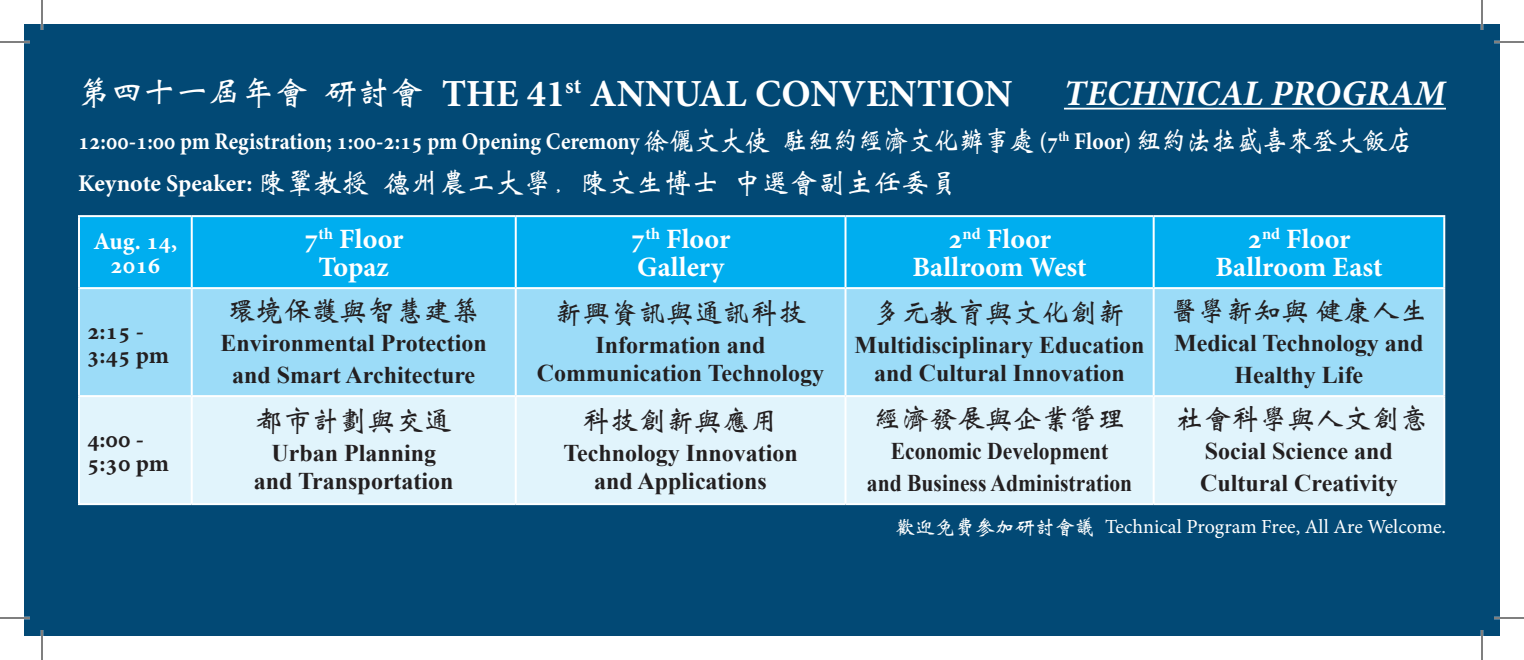
<style>
.page{position:relative;width:1524px;height:660px;background:#fff}
.page>*{position:absolute;margin:0;border:0;box-sizing:border-box;transform-origin:0 0}
.t1{font:700 38.4px "Minion Pro";color:#fff}
.t2{font:italic 700 36px "Minion Pro";color:#fff}
.t3{font:700 32.8px "Wei Bei";color:#fff}
.t4{font:700 28px "Minion Pro";letter-spacing:.005em;color:#fff}
.t5{font:700 28px "Wei Bei";color:#231f20}
.t6{font:700 28px "Wei Bei";color:#fff}
.t7{font:700 24px/32px "Times New Roman";color:#231f20;text-align:center}
.t8{font:700 24px "Minion Pro";color:#fff;scale:.9 1}
.t9{font:700 24px "Times New Roman";color:#231f20;scale:.9 1}
.t10{font:700 24px "Minion Pro";color:#231f20}
.t11{font:700 24px "Minion Pro";color:#fff}
.t12{font:20px "Minion Pro";color:#fff}
.s1{font-family:"Wei Bei";font-size:28px}
.s2{font-family:"Minion Pro";font-size:24px}
.s3{font-family:"Wei Bei";font-weight:700}
</style>
<div class="page">
<div style="left:24px;top:24px;width:1476px;height:612px;background:#024975"></div>
<hr style="left:1064px;top:108px;width:382px;height:2px;background:#fff">
<div style="left:80px;top:217px;width:1363px;height:70px;background:#00aeef"></div>
<div style="left:80px;top:289px;width:1363px;height:106px;background:#9cdcf8"></div>
<div style="left:80px;top:397px;width:1363px;height:106px;background:#e1f4fc"></div>
<hr style="left:78px;top:215px;width:114px;height:2px;background:#fff">
<hr style="left:78px;top:217px;width:2px;height:70px;background:#fff">
<hr style="left:192px;top:215px;width:324px;height:2px;background:#fff">
<hr style="left:191px;top:217px;width:2px;height:70px;background:#fff">
<hr style="left:516px;top:215px;width:330px;height:2px;background:#fff">
<hr style="left:515px;top:217px;width:2px;height:70px;background:#fff">
<hr style="left:846px;top:215px;width:308px;height:2px;background:#fff">
<hr style="left:845px;top:217px;width:2px;height:70px;background:#fff">
<hr style="left:1154px;top:215px;width:291px;height:2px;background:#fff">
<hr style="left:1153px;top:217px;width:2px;height:70px;background:#fff">
<hr style="left:1443px;top:217px;width:2px;height:70px;background:#fff">
<hr style="left:78px;top:287px;width:114px;height:2px;background:#fff">
<hr style="left:78px;top:289px;width:2px;height:106px;background:#fff">
<hr style="left:192px;top:287px;width:324px;height:2px;background:#fff">
<hr style="left:191px;top:289px;width:2px;height:106px;background:#fff">
<hr style="left:516px;top:287px;width:330px;height:2px;background:#fff">
<hr style="left:515px;top:289px;width:2px;height:106px;background:#fff">
<hr style="left:846px;top:287px;width:308px;height:2px;background:#fff">
<hr style="left:845px;top:289px;width:2px;height:106px;background:#fff">
<hr style="left:1154px;top:287px;width:291px;height:2px;background:#fff">
<hr style="left:1153px;top:289px;width:2px;height:106px;background:#fff">
<hr style="left:1443px;top:289px;width:2px;height:106px;background:#fff">
<hr style="left:78px;top:395px;width:114px;height:2px;background:#fff">
<hr style="left:78px;top:397px;width:2px;height:106px;background:#fff">
<hr style="left:192px;top:395px;width:324px;height:2px;background:#fff">
<hr style="left:191px;top:397px;width:2px;height:106px;background:#fff">
<hr style="left:516px;top:395px;width:330px;height:2px;background:#fff">
<hr style="left:515px;top:397px;width:2px;height:106px;background:#fff">
<hr style="left:846px;top:395px;width:308px;height:2px;background:#fff">
<hr style="left:845px;top:397px;width:2px;height:106px;background:#fff">
<hr style="left:1154px;top:395px;width:291px;height:2px;background:#fff">
<hr style="left:1153px;top:397px;width:2px;height:106px;background:#fff">
<hr style="left:1443px;top:397px;width:2px;height:106px;background:#fff">
<hr style="left:78px;top:503px;width:114px;height:2px;background:#fff">
<hr style="left:192px;top:503px;width:324px;height:2px;background:#fff">
<hr style="left:516px;top:503px;width:330px;height:2px;background:#fff">
<hr style="left:846px;top:503px;width:308px;height:2px;background:#fff">
<hr style="left:1154px;top:503px;width:291px;height:2px;background:#fff">
<hr style="left:0;top:41px;width:30px;height:2px;background:#fff">
<hr style="left:1494px;top:41px;width:30px;height:2px;background:#fff">
<hr style="left:0;top:617px;width:30px;height:2px;background:#fff">
<hr style="left:1494px;top:617px;width:30px;height:2px;background:#fff">
<hr style="left:41px;top:0;width:2px;height:30px;background:#fff">
<hr style="left:41px;top:630px;width:2px;height:30px;background:#fff">
<hr style="left:1481px;top:0;width:2px;height:30px;background:#fff">
<hr style="left:1481px;top:630px;width:2px;height:30px;background:#fff">
<hr style="left:0;top:42px;width:30px;height:1px;background:#000">
<hr style="left:1494px;top:42px;width:30px;height:1px;background:#000">
<hr style="left:0;top:618px;width:30px;height:1px;background:#000">
<hr style="left:1494px;top:618px;width:30px;height:1px;background:#000">
<hr style="left:42px;top:0;width:1px;height:30px;background:#000">
<hr style="left:42px;top:630px;width:1px;height:30px;background:#000">
<hr style="left:1482px;top:0;width:1px;height:30px;background:#000">
<hr style="left:1482px;top:630px;width:1px;height:30px;background:#000">
<p class="t3" style="left:78px;top:76px;width:347px">第四十一屆年會 研討會</p>
<p class="t1" style="left:442px;top:67px;width:573px">THE 41<sup>st</sup> ANNUAL CONVENTION</p>
<p class="t2" style="left:1064px;top:68px;width:384px">TECHNICAL PROGRAM</p>
<p class="t8" style="left:78px;top:124px;width:1485px">12:00-1:00 pm Registration; 1:00-2:15 pm Opening Ceremony <span class="s1">徐儷文大使 駐紐約經濟文化辦事處</span> (7<sup>th</sup> Floor) <span class="s1">紐約法拉盛喜來登大飯店</span></p>
<p class="t6" style="left:78px;top:169px;width:881px"><span class="s2">Keynote Speaker:</span> 陳鞏教授 德州農工大學, 陳文生博士 中選會副主任委員</p>
<p class="t11" style="left:93px;top:224px;width:85px">Aug. 14,</p>
<p class="t11" style="left:110px;top:248px;width:52px">2016</p>
<p class="t4" style="left:304px;top:220px;width:101px">7<sup>th</sup> Floor</p>
<p class="t4" style="left:318px;top:248px;width:72px">Topaz</p>
<p class="t4" style="left:631px;top:220px;width:101px">7<sup>th</sup> Floor</p>
<p class="t4" style="left:637px;top:248px;width:89px">Gallery</p>
<p class="t4" style="left:948px;top:220px;width:105px">2<sup>nd</sup> Floor</p>
<p class="t4" style="left:912px;top:248px;width:176px">Ballroom West</p>
<p class="t4" style="left:1247px;top:220px;width:105px">2<sup>nd</sup> Floor</p>
<p class="t4" style="left:1215px;top:248px;width:169px">Ballroom East</p>
<p class="t10" style="left:87px;top:314px;width:59px">2:15 -</p>
<p class="t10" style="left:87px;top:338px;width:84px">3:45 pm</p>
<p class="t10" style="left:87px;top:422px;width:59px">4:00 -</p>
<p class="t10" style="left:87px;top:446px;width:84px">5:30 pm</p>
<p class="t5" style="left:228px;top:297px;width:254px">環境保護與智慧建築</p>
<p class="t7" style="left:221px;top:326px;width:268px">Environmental Protection</p>
<p class="t7" style="left:232px;top:358px;width:245px">and Smart Architecture</p>
<p class="t5" style="left:256px;top:407px;width:198px">都市計劃與交通</p>
<p class="t7" style="left:271px;top:436px;width:166px">Urban Planning</p>
<p class="t7" style="left:254px;top:464px;width:201px">and Transportation</p>
<p class="t5" style="left:555px;top:299px;width:253px">新興資訊與通訊科技</p>
<p class="t7" style="left:596px;top:328px;width:172px">Information and</p>
<p class="t7" style="left:537px;top:356px;width:289px">Communication Technology</p>
<p class="t5" style="left:583px;top:407px;width:197px">科技創新與應用</p>
<p class="t7" style="left:563px;top:436px;width:236px">Technology Innovation</p>
<p class="t7" style="left:594px;top:464px;width:174px">and Applications</p>
<p class="t5" style="left:874px;top:299px;width:253px">多元教育與文化創新</p>
<p class="t7" style="left:855px;top:328px;width:292px">Multidisciplinary Education</p>
<p class="t7" style="left:874px;top:356px;width:252px">and Cultural Innovation</p>
<p class="t5" style="left:1170px;top:297px;width:259px">醫學新知與健康人生</p>
<p class="t7" style="left:1174px;top:326px;width:251px">Medical Technology and<br>Healthy Life</p>
<p class="t5" style="left:874px;top:405px;width:253px">經濟發展與企業管理</p>
<p class="t9" style="left:891px;top:434px;width:243px">Economic Development</p>
<p class="t9" style="left:867px;top:466px;width:296px">and Business Administration</p>
<p class="t5" style="left:1176px;top:405px;width:253px">社會科學與人文創意</p>
<p class="t7" style="left:1205px;top:434px;width:190px">Social Science and</p>
<p class="t7" style="left:1200px;top:466px;width:199px">Cultural Creativity</p>
<p class="t12" style="left:895px;top:514px;width:552px"><span class="s3">歡迎免費參加研討會議</span> Technical Program Free, All Are Welcome.</p>
</div>
